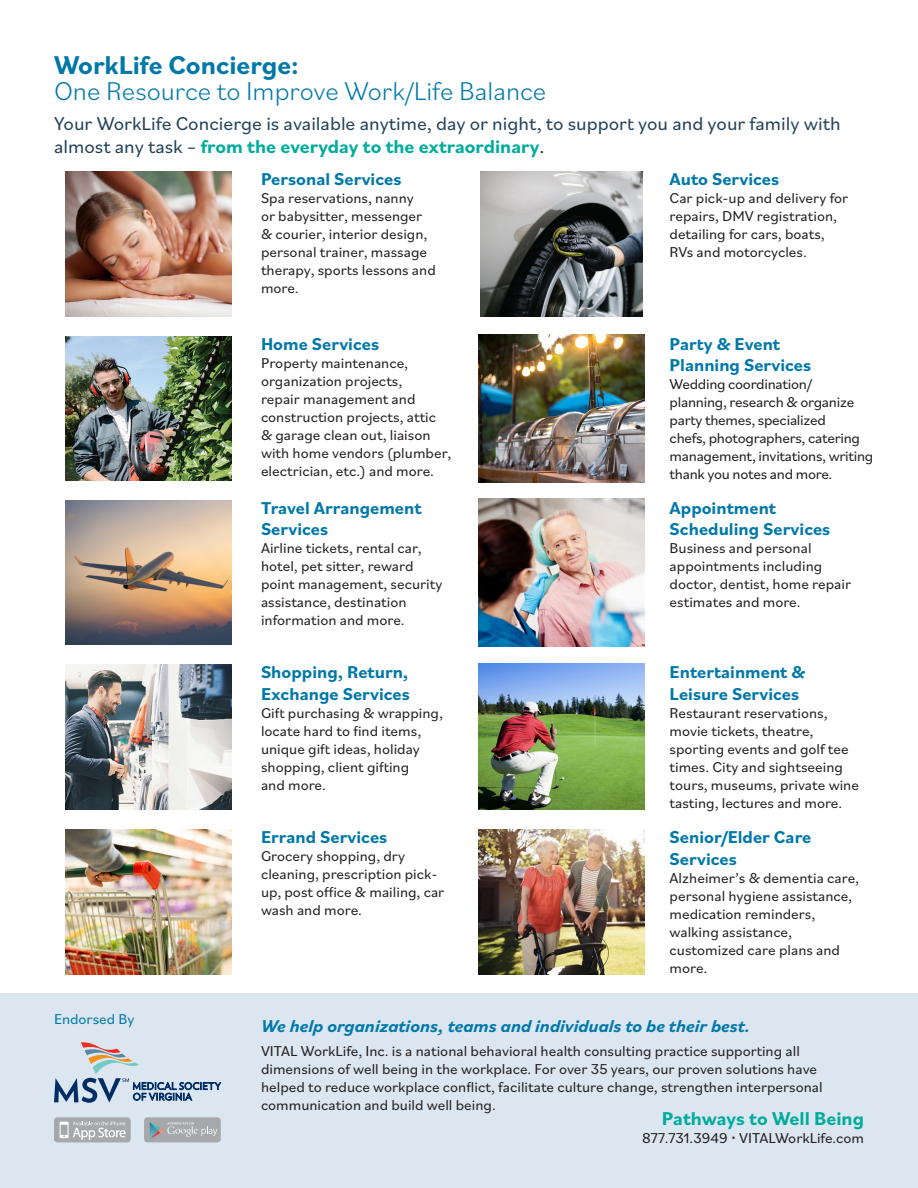
<style>
.page{position:relative;width:918px;height:1188px;background:#fff}
.page>*{position:absolute;margin:0;border:0;box-sizing:border-box;transform-origin:0 0}
.t1{font:300 27px/25.5px "Bilo";color:#0078a9}
.t2{font:19.5px/23.4px "Bilo";color:#22425a}
.t3{font:700 19.5px "Bilo";color:#00ac9b}
.t4{font:700 18px/21.6px "Bilo";color:#0078a9}
.t5{font:italic 700 18px "Bilo";color:#0078a9}
.t6{font:15px/18px "Bilo";color:#231f20}
.t7{font:15px/18px "Bilo";letter-spacing:-.02em;color:#231f20}
.t8{font:15px "Bilo";color:#0078a9}
.s1{font-weight:700}
.s2{font-weight:700;color:#00ac9b}
.s3{color:#231f20}
.s4{font-family:"Arial";font-weight:700}
</style>
<div class="page">
<div style="left:0;top:994px;width:918px;height:194px;background:#dce6f0"></div>
<svg style="left:54px;top:1042px;width:167px;height:61px"></svg>
<div style="left:144px;top:1117px;width:77px;height:25px;background:#a6a8ab;border-radius:3px"></div>
<svg style="left:150px;top:1122px;width:67px;height:17px"></svg>
<div style="left:54px;top:1117px;width:77px;height:25px;background:#a6a8ab;border-radius:3px"></div>
<svg style="left:60px;top:1121px;width:66px;height:19px"></svg>
<img style="left:65px;top:172px;width:167px;height:144px">
<img style="left:65px;top:336px;width:167px;height:145px">
<img style="left:65px;top:500px;width:167px;height:145px">
<img style="left:65px;top:665px;width:167px;height:145px">
<img style="left:65px;top:830px;width:167px;height:144px">
<img style="left:480px;top:172px;width:163px;height:144px">
<img style="left:478px;top:334px;width:167px;height:148px">
<img style="left:478px;top:499px;width:167px;height:148px">
<img style="left:478px;top:663px;width:167px;height:147px">
<img style="left:478px;top:830px;width:167px;height:144px">
<p class="t1" style="left:54px;top:51px;width:494px"><span class="s1">WorkLife Concierge:<br></span>One Resource to Improve Work/Life Balance</p>
<p class="t2" style="left:54px;top:111px;width:788px">Your WorkLife Concierge is available anytime, day or night, to support you and your family with almost any task – <span class="s2">from the everyday to the extraordinary</span><span class="s3">.</span></p>
<p class="t4" style="left:261px;top:168px;width:142px">Personal Services</p>
<p class="t6" style="left:261px;top:189px;width:176px">Spa reservations, nanny<br>or babysitter, messenger &amp; courier, interior design, personal trainer, massage therapy, sports lessons and more.</p>
<p class="t4" style="left:670px;top:168px;width:111px">Auto Services</p>
<p class="t6" style="left:670px;top:189px;width:180px">Car pick-up and delivery for repairs, DMV registration, detailing for cars, boats,</p>
<p class="t6" style="left:670px;top:243px;width:139px">RVs and motorcycles.</p>
<p class="t4" style="left:261px;top:332px;width:120px">Home Services</p>
<p class="t6" style="left:261px;top:353px;width:192px">Property maintenance, organization projects,<br>repair management and construction projects, attic<br>&amp; garage clean out, liaison with home vendors (plumber, electrician, etc.) and more.</p>
<p class="t4" style="left:261px;top:496px;width:162px">Travel Arrangement</p>
<p class="t4" style="left:261px;top:518px;width:69px">Services</p>
<p class="t6" style="left:261px;top:539px;width:183px">Airline tickets, rental car, hotel, pet sitter, reward point management, security assistance, destination information and more.</p>
<p class="t4" style="left:261px;top:661px;width:149px">Shopping, Return,</p>
<p class="t4" style="left:261px;top:682px;width:150px">Exchange Services</p>
<p class="t6" style="left:261px;top:703px;width:183px">Gift purchasing &amp; wrapping,</p>
<p class="t6" style="left:261px;top:721px;width:162px">locate hard to find items,</p>
<p class="t6" style="left:261px;top:739px;width:160px">unique gift ideas, holiday</p>
<p class="t6" style="left:261px;top:757px;width:150px">shopping, client gifting</p>
<p class="t6" style="left:261px;top:775px;width:66px">and more.</p>
<p class="t4" style="left:261px;top:826px;width:128px">Errand Services</p>
<p class="t6" style="left:261px;top:846px;width:185px">Grocery shopping, dry cleaning, prescription pick&shy;up, post office &amp; mailing, car wash and more.</p>
<p class="t4" style="left:670px;top:332px;width:143px">Party &amp; Event<br>Planning Services</p>
<p class="t7" style="left:670px;top:375px;width:205px">Wedding coordination/<br>planning, research &amp; organize party themes, specialized<br>chefs, photographers, catering management, invitations, writing thank you notes and more.</p>
<p class="t4" style="left:670px;top:496px;width:162px">Appointment<br>Scheduling Services</p>
<p class="t6" style="left:670px;top:539px;width:154px">Business and personal appointments including</p>
<p class="t6" style="left:670px;top:575px;width:183px">doctor, dentist, home repair estimates and more.</p>
<p class="t4" style="left:670px;top:661px;width:137px">Entertainment &amp;<br>Leisure Services</p>
<p class="t6" style="left:670px;top:703px;width:191px">Restaurant reservations, movie tickets, theatre, sporting events and golf tee times. City and sightseeing tours, museums, private wine tasting, lectures and more.</p>
<p class="t4" style="left:670px;top:826px;width:143px">Senior/Elder Care<br>Services</p>
<p class="t6" style="left:670px;top:868px;width:191px">Alzheimer’s &amp; dementia care, personal hygiene assistance, medication reminders, walking assistance, customized care plans and more.</p>
<p class="t8" style="left:54px;top:1008px;width:82px">Endorsed By</p>
<p class="t5" style="left:261px;top:1013px;width:491px">We help organizations, teams and individuals to be their best.</p>
<p class="t6" style="left:261px;top:1042px;width:563px">VITAL WorkLife, Inc. is a national behavioral health consulting practice supporting all dimensions of well being in the workplace. For over 35 years, our proven solutions have helped to reduce workplace conflict, facilitate culture change, strengthen interpersonal communication and build well being.</p>
<p class="t3" style="left:662px;top:1105px;width:204px">Pathways to Well Being</p>
<p class="t6" style="left:642px;top:1128px;width:223px">877.731.3949 <span class="s4">·</span> VITALWorkLife.com</p>
</div>
